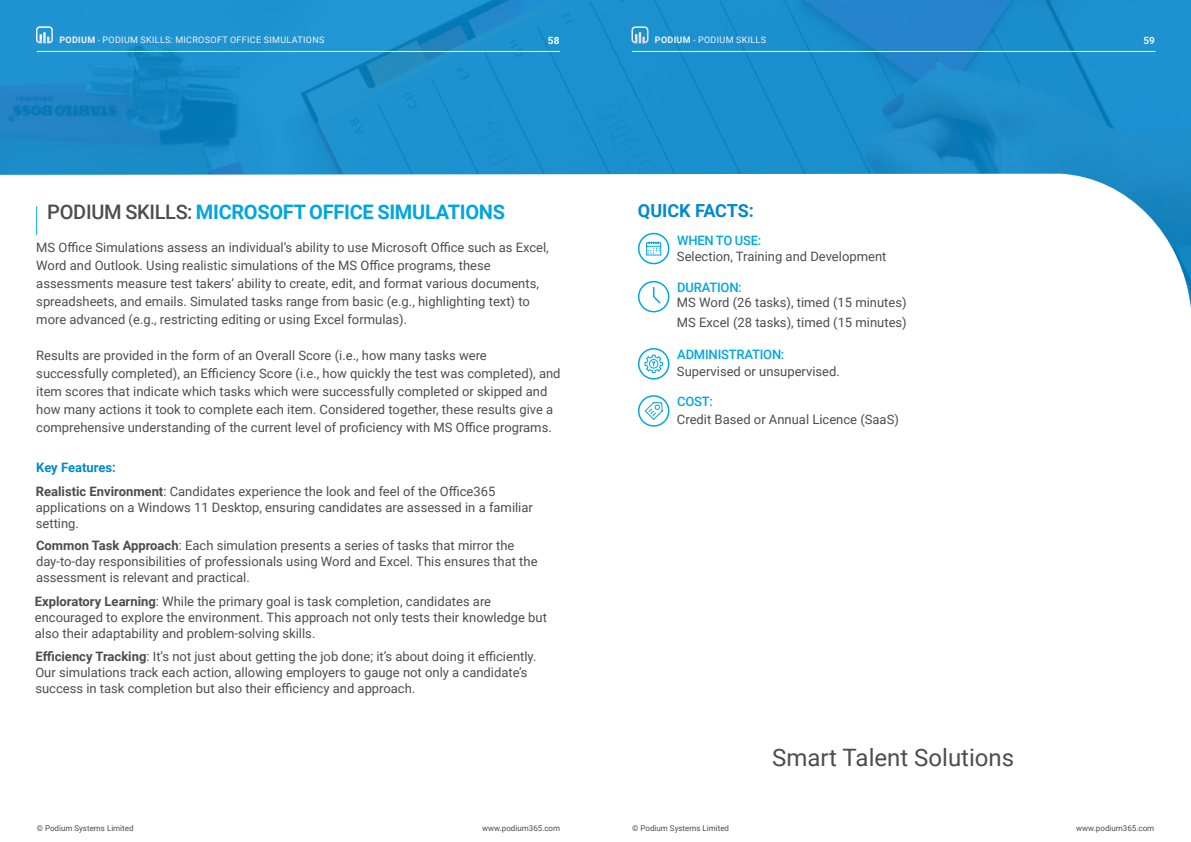
<style>
.page{position:relative;width:1191px;height:842px;background:#fff}
.page>*{position:absolute;margin:0;border:0;box-sizing:border-box;transform-origin:0 0}
.t1{font:24px "Roboto";color:#4d4d4d}
.t2{font:700 20px "Roboto";letter-spacing:-.015em;color:#00a6e0}
.t3{font:700 18px "Roboto";letter-spacing:-.005em;color:#0089d2}
.t4{font:13px/16px "Roboto";color:#4d4d4d}
.t5{font:500 13px "Roboto";letter-spacing:-.015em;color:#00a6e0}
.t6{font:700 13px "Roboto";color:#0089d2}
._6_pt_Small_Text{font:700 10px "Roboto";color:#fff}
._6_pt_Small_Text-2{font:700 10px "Roboto";color:#f2f2f2}
.Body_copy{font:9px "Roboto";letter-spacing:.035em;color:#f2f2f2}
.t7{font:8px "Roboto";color:#4d4d4d}
.s1{font-weight:700}
.s2{font-weight:500;color:#4d4d4d}
</style>
<div class="page">
<img style="left:0;top:0;width:1191px;height:308px">
<div style="left:37px;top:51px;width:522px;height:1px;border:1px solid #f2f2f2"></div>
<svg style="left:36px;top:26px;width:17px;height:17px"></svg>
<svg style="left:36px;top:206px;width:1px;height:29px"></svg>
<svg style="left:638px;top:281px;width:31px;height:31px"></svg>
<svg style="left:638px;top:233px;width:31px;height:31px"></svg>
<svg style="left:638px;top:348px;width:31px;height:32px"></svg>
<svg style="left:638px;top:395px;width:31px;height:32px"></svg>
<div style="left:632px;top:51px;width:523px;height:1px;border:1px solid #f2f2f2"></div>
<svg style="left:631px;top:26px;width:17px;height:17px"></svg>
<p class="Body_copy" style="left:59px;top:33px;width:266px"><span class="s1">PODIUM</span> - PODIUM SKILLS: MICROSOFT OFFICE SIMULATIONS</p>
<p class="_6_pt_Small_Text" style="left:548px;top:33px;width:13px">58</p>
<p class="t2" style="left:47px;top:198px;width:459px"><span class="s2">PODIUM SKILLS:</span> MICROSOFT OFFICE SIMULATIONS</p>
<p class="t4" style="left:36px;top:239px;width:514px">MS Office Simulations assess an individual’s ability to use Microsoft Office such as Excel,</p>
<p class="t4" style="left:36px;top:256px;width:504px;line-height:18px">Word and Outlook. Using realistic simulations of the MS Office programs, these assessments measure test takers’ ability to create, edit, and format various documents, spreadsheets, and emails. Simulated tasks range from basic (e.g., highlighting text) to more advanced (e.g., restricting editing or using Excel formulas).</p>
<p class="t4" style="left:36px;top:346px;width:526px;line-height:18px">Results are provided in the form of an Overall Score (i.e., how many tasks were successfully completed), an Efficiency Score (i.e., how quickly the test was completed), and item scores that indicate which tasks which were successfully completed or skipped and how many actions it took to complete each item. Considered together, these results give a comprehensive understanding of the current level of proficiency with MS Office programs.</p>
<p class="t6" style="left:36px;top:458px;width:81px">Key Features:</p>
<p class="t4" style="left:36px;top:483px;width:498px"><span class="s1">Realistic Environment</span>: Candidates experience the look and feel of the Office365 applications on a Windows 11 Desktop, ensuring candidates are assessed in a familiar setting.</p>
<p class="t4" style="left:36px;top:537px;width:503px"><span class="s1">Common Task Approach</span>: Each simulation presents a series of tasks that mirror the day-to-day responsibilities of professionals using Word and Excel. This ensures that the assessment is relevant and practical.</p>
<p class="t4" style="left:35px;top:593px;width:514px"><span class="s1">Exploratory Learning</span>: While the primary goal is task completion, candidates are encouraged to explore the environment. This approach not only tests their knowledge but also their adaptability and problem-solving skills.</p>
<p class="t4" style="left:35px;top:648px;width:502px"><span class="s1">Efficiency Tracking</span>: It’s not just about getting the job done; it’s about doing it efficiently.<br>Our simulations track each action, allowing employers to gauge not only a candidate’s success in task completion but also their efficiency and approach.</p>
<p class="Body_copy" style="left:655px;top:33px;width:113px"><span class="s1">PODIUM</span> - PODIUM SKILLS</p>
<p class="_6_pt_Small_Text-2" style="left:1143px;top:33px;width:13px">59</p>
<p class="t3" style="left:638px;top:198px;width:117px">QUICK FACTS:</p>
<p class="t5" style="left:677px;top:231px;width:85px">WHEN TO USE:</p>
<p class="t4" style="left:677px;top:248px;width:211px">Selection, Training and Development</p>
<p class="t5" style="left:677px;top:278px;width:66px">DURATION:</p>
<p class="t4" style="left:677px;top:294px;width:231px">MS Word (26 tasks), timed (15 minutes)</p>
<p class="t4" style="left:677px;top:314px;width:231px">MS Excel (28 tasks), timed (15 minutes)</p>
<p class="t5" style="left:677px;top:345px;width:109px">ADMINISTRATION:</p>
<p class="t4" style="left:677px;top:363px;width:164px">Supervised or unsupervised.</p>
<p class="t5" style="left:677px;top:392px;width:37px">COST:</p>
<p class="t4" style="left:677px;top:410px;width:223px">Credit Based or Annual Licence (SaaS)</p>
<p class="t1" style="left:772px;top:741px;width:243px">Smart Talent Solutions</p>
<p class="t7" style="left:37px;top:823px;width:98px">© Podium Systems Limited</p>
<p class="t7" style="left:482px;top:823px;width:79px">www.podium365.com</p>
<p class="t7" style="left:632px;top:823px;width:98px">© Podium Systems Limited</p>
<p class="t7" style="left:1076px;top:823px;width:79px">www.podium365.com</p>
</div>
